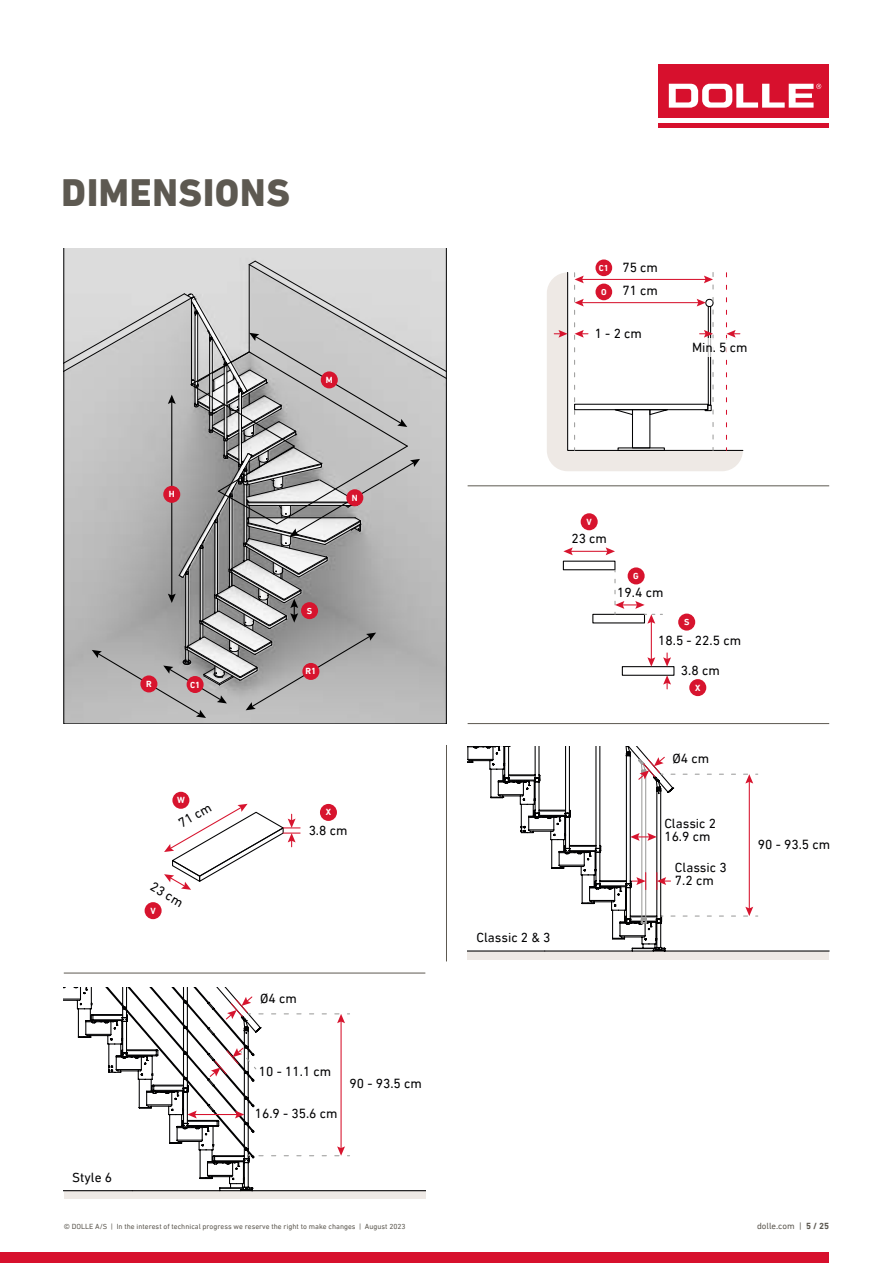
<style>
.page{position:relative;width:893px;height:1263px;background:#fff}
.page>*{position:absolute;margin:0;border:0;box-sizing:border-box;transform-origin:0 0}
.t1{font:800 39px "DIN Next LT Pro";letter-spacing:.02em;color:#5d5951}
.t2{font:13.5px "DIN Next LT Pro";color:#020203}
.t3{font:700 9px "DIN Next LT Pro";color:#fff}
.t4{font:9px "DIN Next LT Pro";color:#5d5951}
.t5{font:700 8.85px "DIN Next LT Pro";color:#fff}
.t6{font:7.5px "DIN Next LT Pro";color:#5d5951}
.s1{font-weight:700}
</style>
<div class="page">
<div style="left:659px;top:64px;width:170px;height:64px;background:#d7102d"></div>
<hr style="left:659px;top:118px;width:170px;height:4px;background:#fff">
<svg style="left:669px;top:84px;width:152px;height:24px"></svg>
<svg style="left:64px;top:248px;width:382px;height:475px;background:#d4d4d4"></svg>
<svg style="left:64px;top:261px;width:382px;height:457px;background:#b6b5b5"></svg>
<div style="left:187px;top:676px;width:17px;height:17px;background:#d7142e;border-radius:50%"></div>
<div style="left:140px;top:675px;width:17px;height:17px;background:#d7142e;border-radius:50%"></div>
<div style="left:302px;top:663px;width:17px;height:17px;background:#d7142e;border-radius:50%"></div>
<hr style="left:468px;top:486px;width:361px;height:1px;background:#5d5951">
<hr style="left:468px;top:723px;width:361px;height:1px;background:#5d5951">
<hr style="left:64px;top:973px;width:361px;height:1px;background:#5d5951">
<hr style="left:446px;top:745px;width:1px;height:216px;background:#5d5951">
<svg style="left:547px;top:271px;width:197px;height:200px"></svg>
<div style="left:695px;top:338px;width:50px;height:19px;background:#fff"></div>
<div style="left:595px;top:259px;width:17px;height:17px;background:#d7142e;border-radius:50%"></div>
<div style="left:595px;top:284px;width:17px;height:16px;background:#d7142e;border-radius:50%"></div>
<div style="left:563px;top:561px;width:52px;height:9px;border:1px solid #020203"></div>
<div style="left:592px;top:614px;width:53px;height:9px;border:1px solid #020203"></div>
<div style="left:622px;top:666px;width:52px;height:10px;border:1px solid #020203"></div>
<hr style="left:570px;top:551px;width:39px;height:1px;background:#d7142e">
<svg style="left:606px;top:547px;width:9px;height:8px"></svg>
<svg style="left:563px;top:547px;width:10px;height:8px"></svg>
<svg style="left:663px;top:653px;width:8px;height:14px"></svg>
<svg style="left:663px;top:675px;width:8px;height:14px"></svg>
<hr style="left:651px;top:621px;width:1px;height:39px;background:#d7142e">
<svg style="left:614px;top:579px;width:48px;height:45px"></svg>
<svg style="left:647px;top:657px;width:8px;height:10px"></svg>
<div style="left:581px;top:513px;width:17px;height:17px;background:#d7142e;border-radius:50%"></div>
<div style="left:628px;top:567px;width:17px;height:17px;background:#d7142e;border-radius:50%"></div>
<div style="left:678px;top:614px;width:17px;height:17px;background:#d7142e;border-radius:50%"></div>
<div style="left:689px;top:679px;width:17px;height:17px;background:#d7142e;border-radius:50%"></div>
<div style="left:145px;top:902px;width:17px;height:17px;background:#d7142e;border-radius:50%"></div>
<div style="left:172px;top:792px;width:17px;height:17px;background:#d7142e;border-radius:50%"></div>
<div style="left:320px;top:804px;width:17px;height:17px;background:#d7142e;border-radius:50%"></div>
<svg style="left:164px;top:804px;width:136px;height:86px"></svg>
<div style="left:468px;top:951px;width:361px;height:8px;background:#eee9e5"></div>
<svg style="left:468px;top:774px;width:361px;height:178px"></svg>
<svg style="left:468px;top:747px;width:290px;height:204px"></svg>
<div style="left:64px;top:1191px;width:361px;height:8px;background:#eee9e5"></div>
<svg style="left:64px;top:1190px;width:361px;height:2px"></svg>
<svg style="left:64px;top:987px;width:286px;height:204px"></svg>
<div style="left:0;top:1252px;width:829px;height:11px;background:#d7102d"></div>
<h1 class="t1" style="left:62px;top:169px;width:230px">DIMENSIONS</h1>
<p class="t3" style="left:169px;top:489px;width:7px">H</p>
<p class="t3" style="left:146px;top:679px;width:7px">R</p>
<p class="t3" style="left:190px;top:679px;width:12px">C1</p>
<p class="t3" style="left:177px;top:795px;width:9px">W</p>
<p class="t2" style="left:176px;top:817px;width:37px;rotate:-30deg">71 cm</p>
<p class="t2" style="left:155px;top:879px;width:37px;rotate:30deg">23 cm</p>
<p class="t3" style="left:151px;top:905px;width:7px">V</p>
<p class="t3" style="left:326px;top:375px;width:8px">M</p>
<p class="t3" style="left:352px;top:492px;width:7px">N</p>
<p class="t3" style="left:307px;top:605px;width:7px">S</p>
<p class="t3" style="left:306px;top:666px;width:12px">R1</p>
<p class="t3" style="left:326px;top:807px;width:7px">X</p>
<p class="t2" style="left:309px;top:822px;width:40px">3.8 cm</p>
<p class="t2" style="left:260px;top:990px;width:38px">Ø4 cm</p>
<p class="t2" style="left:72px;top:1170px;width:41px">Style 6</p>
<p class="t2" style="left:259px;top:1064px;width:74px">10 - 11.1 cm</p>
<p class="t2" style="left:255px;top:1105px;width:84px">16.9 - 35.6 cm</p>
<p class="t2" style="left:350px;top:1076px;width:74px">90 - 93.5 cm</p>
<p class="t5" style="left:599px;top:263px;width:11px">C1</p>
<p class="t5" style="left:601px;top:287px;width:7px">O</p>
<p class="t2" style="left:622px;top:260px;width:37px">75 cm</p>
<p class="t2" style="left:622px;top:283px;width:37px">71 cm</p>
<p class="t2" style="left:595px;top:326px;width:49px">1 - 2 cm</p>
<p class="t2" style="left:692px;top:339px;width:57px">Min. 5 cm</p>
<p class="t3" style="left:587px;top:516px;width:7px">V</p>
<p class="t2" style="left:571px;top:531px;width:37px">23 cm</p>
<p class="t3" style="left:633px;top:571px;width:7px">G</p>
<p class="t2" style="left:617px;top:584px;width:48px">19.4 cm</p>
<p class="t3" style="left:684px;top:617px;width:7px">S</p>
<p class="t2" style="left:658px;top:632px;width:84px">18.5 - 22.5 cm</p>
<p class="t2" style="left:681px;top:663px;width:40px">3.8 cm</p>
<p class="t3" style="left:695px;top:682px;width:7px">X</p>
<p class="t2" style="left:476px;top:930px;width:76px">Classic 2 &amp; 3</p>
<p class="t2" style="left:673px;top:751px;width:38px">Ø4 cm</p>
<p class="t2" style="left:664px;top:815px;width:53px">Classic 2</p>
<p class="t2" style="left:664px;top:828px;width:48px">16.9 cm</p>
<p class="t2" style="left:675px;top:860px;width:53px">Classic 3</p>
<p class="t2" style="left:675px;top:872px;width:40px">7.2 cm</p>
<p class="t2" style="left:758px;top:836px;width:74px">90 - 93.5 cm</p>
<p class="t6" style="left:64px;top:1222px;width:343px">© DOLLE A/S | In the interest of technical progress we reserve the right to make changes | August 2023</p>
<p class="t4" style="left:757px;top:1221px;width:74px">dolle.com | <span class="s1">5 / 25</span></p>
</div>
